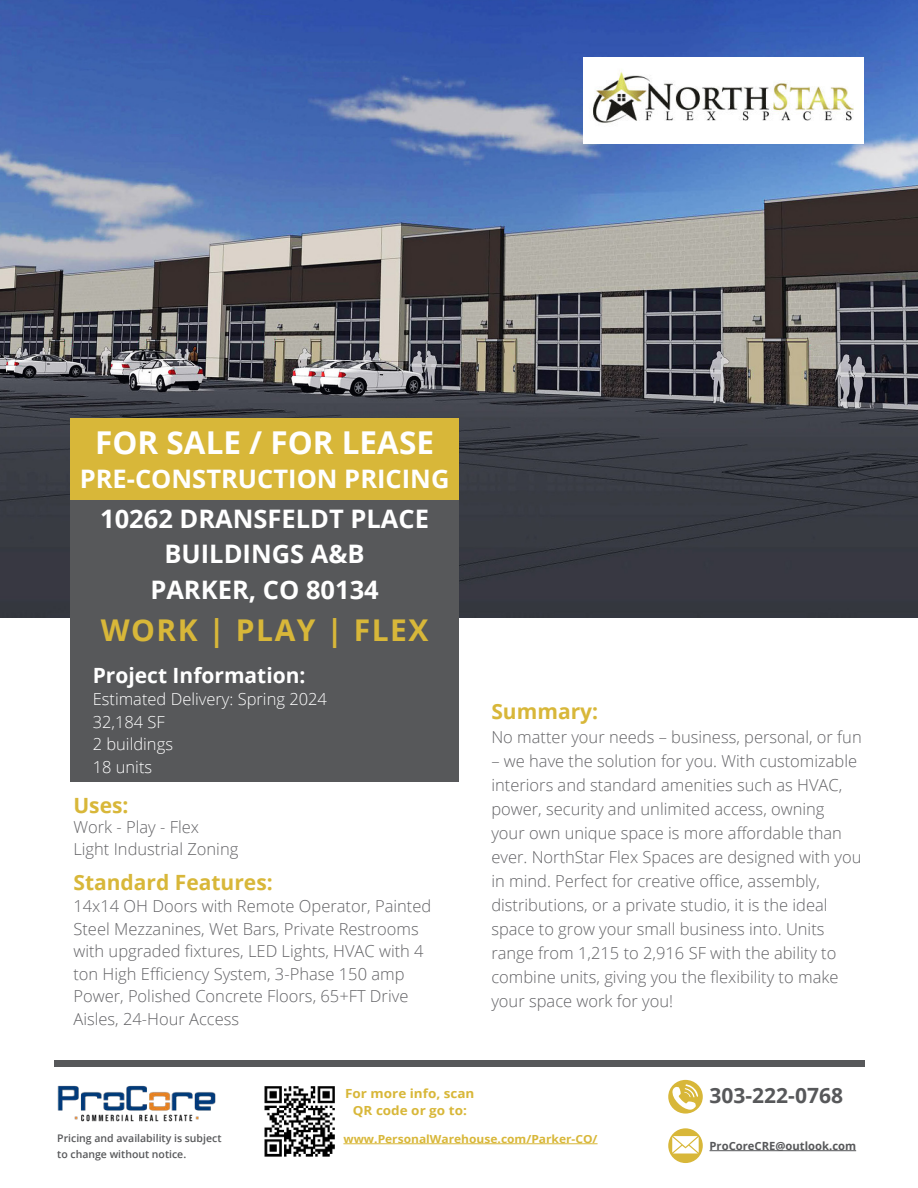
<style>
.page{position:relative;width:918px;height:1188px;background:#fff}
.page>*{position:absolute;margin:0;border:0;box-sizing:border-box;transform-origin:0 0}
.t1{font:700 31.5px "Open Sans";color:#fff}
.t2{font:700 30px "Open Sans";letter-spacing:.05em;color:#d8b739}
.t3{font:700 25.5px/35.2px "Open Sans";color:#fff;text-align:center}
.t4{font:700 21px "Open Sans";color:#d8b739}
.t5{font:700 21px "Open Sans";color:#fff}
.t6{font:700 21px "Open Sans";color:#57585a}
.t7{font:300 16.5px/24px "Open Sans";color:#636366}
.t8{font:300 16.5px/22.5px "Open Sans";color:#fff}
.t9{font:700 12.6px/16.5px "Open Sans";color:#d8b739;text-align:center;scale:1.08 1}
.t10{font:700 11.25px "Open Sans";color:#57585a}
.t11{font:700 11.1px "Open Sans";color:#d8b739;scale:1.08 1}
.t12{font:600 10.5px/16.5px "Open Sans";color:#57585a}
</style>
<div class="page">
<img style="left:0;top:0;width:918px;height:618px">
<div style="left:70px;top:500px;width:389px;height:282px;background:#57585a"></div>
<div style="left:70px;top:418px;width:389px;height:82px;background:#d8b739"></div>
<div style="left:54px;top:1061px;width:810px;height:6px;background:#57585a"></div>
<hr style="left:710px;top:1150px;width:146px;height:1px;background:#57585a">
<img style="left:57px;top:1085px;width:159px;height:37px">
<img style="left:265px;top:1086px;width:70px;height:71px">
<hr style="left:343px;top:1143px;width:255px;height:1px;background:#d8b739">
<svg style="left:668px;top:1080px;width:35px;height:34px"></svg>
<svg style="left:672px;top:1084px;width:26px;height:26px"></svg>
<div style="left:668px;top:1128px;width:35px;height:35px;background:#d8b739;border-radius:50%"></div>
<svg style="left:672px;top:1136px;width:27px;height:18px"></svg>
<img style="left:584px;top:57px;width:280px;height:87px">
<h1 class="t1" style="left:95px;top:429px;width:340px">FOR SALE / FOR LEASE</h1>
<h3 class="t3" style="left:80px;top:464px;width:371px">PRE-CONSTRUCTION PRICING</h3>
<h3 class="t3" style="left:100px;top:504px;width:331px">10262 DRANSFELDT PLACE<br>BUILDINGS A&amp;B<br>PARKER, CO 80134</h3>
<h2 class="t2" style="left:101px;top:618px;width:329px">WORK | PLAY | FLEX</h2>
<p class="t5" style="left:93px;top:667px;width:214px">Project Information:</p>
<p class="t8" style="left:93px;top:690px;width:236px">Estimated Delivery: Spring 2024<br>32,184 SF<br>2 buildings<br>18 units</p>
<p class="t4" style="left:73px;top:797px;width:57px">Uses:</p>
<p class="t7" style="left:73px;top:815px;width:166px;line-height:22.5px">Work - Play - Flex<br>Light Industrial Zoning</p>
<p class="t4" style="left:73px;top:874px;width:201px">Standard Features:</p>
<p class="t7" style="left:73px;top:897px;width:359px;line-height:22.5px">14x14 OH Doors with Remote Operator, Painted Steel Mezzanines, Wet Bars, Private Restrooms with upgraded fixtures, LED Lights, HVAC with 4 ton High Efficiency System, 3-Phase 150 amp Power, Polished Concrete Floors, 65+FT Drive Aisles, 24-Hour Access</p>
<p class="t4" style="left:491px;top:703px;width:108px">Summary:</p>
<p class="t7" style="left:491px;top:727px;width:372px">No matter your needs – business, personal, or fun</p>
<p class="t7" style="left:491px;top:751px;width:372px">– we have the solution for you. With customizable interiors and standard amenities such as HVAC, power, security and unlimited access, owning your own unique space is more affordable than ever. NorthStar Flex Spaces are designed with you in mind. Perfect for creative office, assembly, distributions, or a private studio, it is the ideal space to grow your small business into. Units range from 1,215 to 2,916 SF with the ability to combine units, giving you the flexibility to make your space work for you!</p>
<p class="t12" style="left:57px;top:1131px;width:166px">Pricing and availability is subject to change without notice.</p>
<p class="t9" style="left:345px;top:1087px;width:121px">For more info, scan<br>QR code or go to:</p>
<p class="t11" style="left:343px;top:1134px;width:237px">www.PersonalWarehouse.com/Parker-CO/</p>
<p class="t6" style="left:710px;top:1087px;width:135px">303-222-0768</p>
<p class="t10" style="left:710px;top:1141px;width:148px">ProCoreCRE@outlook.com</p>
</div>
